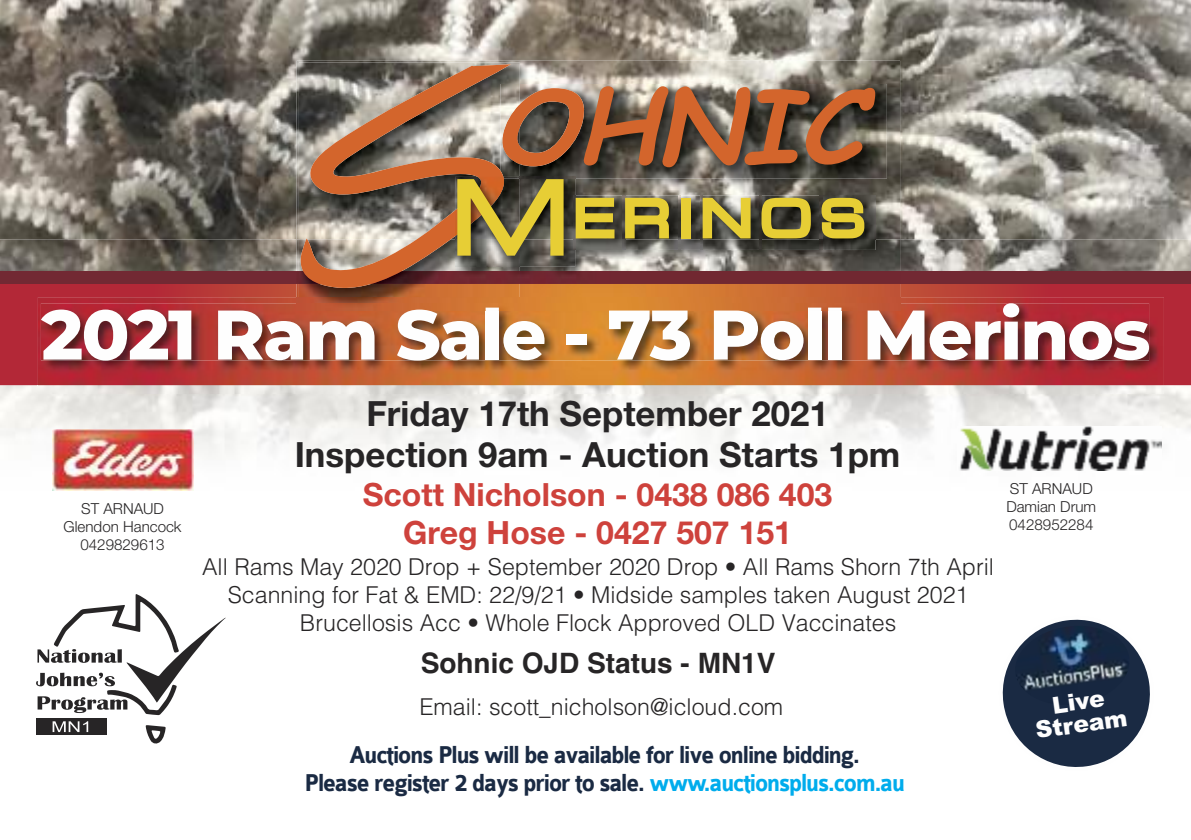
<style>
.page{position:relative;width:1191px;height:840px;background:#fff}
.page>*{position:absolute;margin:0;border:0;box-sizing:border-box;transform-origin:0 0}
.t1{font:800 70px "Montserrat";letter-spacing:-.025em;color:#fefefe}
.t2{font:700 34.8px/41.8px "Helvetica Neue";color:#272526;text-align:center}
.t3{font:700 32px/38.4px "Helvetica Neue";color:#ce423c;text-align:center}
.t4{font:700 28px "Helvetica";color:#272526}
.t5{font:700 26px/28px "Colaborate";letter-spacing:-.045em;color:#1a2a43;text-align:center;scale:.91 1}
.t6{font:900 23.4px/22.2px "Arial";color:#fefefe;text-align:center}
.t7{font:300 23.2px/27.8px "Helvetica";color:#272526;text-align:center}
.t8{font:300 15.2px/18.2px "Helvetica Neue";color:#272526;text-align:center}
.s1{color:#00acec}
</style>
<div class="page">
<img style="left:0;top:0;width:1191px;height:239px">
<img style="left:52px;top:490px;width:142px;height:1px">
<img style="left:0;top:239px;width:296px;height:32px">
<img style="left:900px;top:239px;width:291px;height:32px">
<img style="left:0;top:385px;width:1191px;height:105px">
<svg style="left:0;top:284px;width:1191px;height:101px;background:#b42e37"></svg>
<img style="left:53px;top:429px;width:140px;height:61px">
<img style="left:38px;top:297px;width:1126px;height:96px">
<img style="left:41px;top:303px;width:1108px;height:57px">
<svg style="left:146px;top:725px;width:20px;height:19px"></svg>
<svg style="left:36px;top:594px;width:190px;height:120px"></svg>
<div style="left:36px;top:717px;width:71px;height:17px;background:#272526"></div>
<svg style="left:53px;top:721px;width:35px;height:10px"></svg>
<div style="left:0;top:271px;width:1191px;height:13px;background:#722933"></div>
<img style="left:296px;top:61px;width:604px;height:249px">
<img style="left:411px;top:307px;width:469px;height:3px">
<img style="left:520px;top:84px;width:367px;height:94px">
<svg style="left:520px;top:86px;width:355px;height:81px;background:#895a3e"></svg>
<img style="left:299px;top:62px;width:221px;height:222px">
<img style="left:512px;top:104px;width:8px;height:60px">
<svg style="left:298px;top:64px;width:214px;height:224px;background:#9a7864"></svg>
<img style="left:455px;top:177px;width:120px;height:89px">
<img style="left:455px;top:177px;width:2px;height:59px">
<svg style="left:457px;top:177px;width:106px;height:78px;background:#9c893c"></svg>
<img style="left:573px;top:195px;width:302px;height:44px">
<img style="left:614px;top:239px;width:261px;height:11px">
<svg style="left:573px;top:198px;width:41px;height:52px;background:#9d8f3b"></svg>
<svg style="left:623px;top:198px;width:46px;height:52px;background:#998c3e"></svg>
<img style="left:679px;top:195px;width:1px;height:44px">
<div style="left:681px;top:198px;width:10px;height:40px;background:#e7ce35"></div>
<svg style="left:700px;top:198px;width:50px;height:52px;background:#9d924d"></svg>
<svg style="left:759px;top:198px;width:52px;height:52px;background:#817630"></svg>
<svg style="left:819px;top:198px;width:45px;height:52px;background:#918431"></svg>
<img style="left:957px;top:426px;width:205px;height:44px">
<svg style="left:1002px;top:619px;width:148px;height:148px"></svg>
<img style="left:1012px;top:622px;width:120px;height:86px">
<h1 class="t1" style="left:41px;top:307px;width:1110px">2021 Ram Sale - 73 Poll Merinos</h1>
<h2 class="t2" style="left:295px;top:393px;width:607px">Friday 17th September 2021<br>Inspection 9am - Auction Starts 1pm</h2>
<h3 class="t3" style="left:363px;top:475px;width:471px">Scott Nicholson - 0438 086 403<br>Greg Hose - 0427 507 151</h3>
<p class="t7" style="left:202px;top:551px;width:793px">All Rams May 2020 Drop + September 2020 Drop • All Rams Shorn 7th April<br>Scanning for Fat &amp; EMD: 22/9/21 • Midside samples taken August 2021<br>Brucellosis Acc • Whole Flock Approved OLD Vaccinates</p>
<p class="t4" style="left:421px;top:639px;width:356px">Sohnic OJD Status - MN1V</p>
<p class="t7" style="left:419px;top:690px;width:365px">Email: scott_nicholson@icloud.com</p>
<p class="t6" style="left:1031px;top:697px;width:94px;rotate:-8deg">Live<br>Stream</p>
<p class="t5" style="left:304px;top:742px;width:661px">Auctions Plus will be available for live online bidding.<br>Please register 2 days prior to sale. <span class="s1">www.auctionsplus.com.au</span></p>
<p class="t8" style="left:1006px;top:478px;width:91px;text-align:left">ST ARNAUD<br>Damian Drum<br>0428952284</p>
<p class="t8" style="left:64px;top:497px;width:119px">ST ARNAUD<br>Glendon Hancock<br>0429829613</p>
</div>
